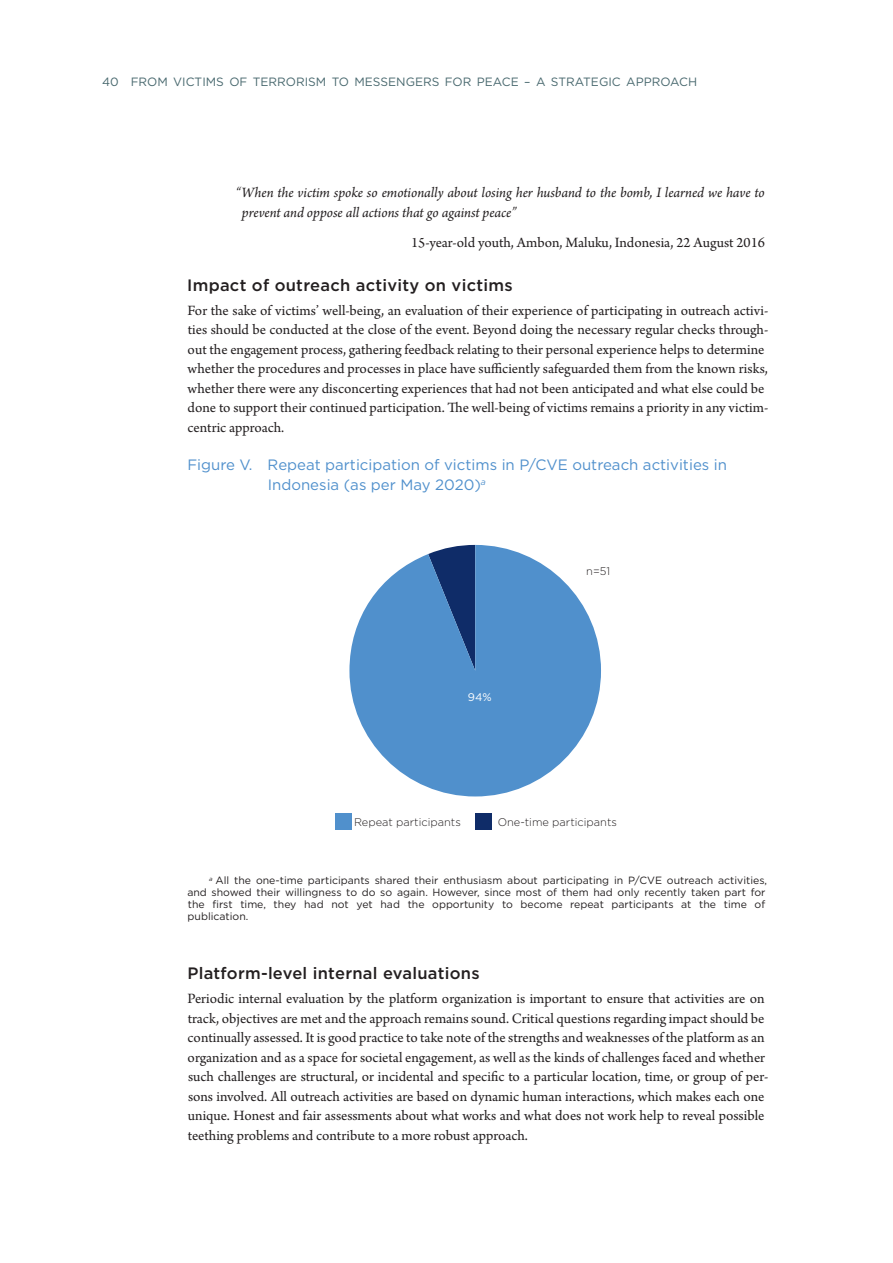
<style>
.page{position:relative;width:893px;height:1263px;background:#fff}
.page>*{position:absolute;margin:0;border:0;box-sizing:border-box;transform-origin:0 0}
.Head_C{font:500 16.5px "Gotham";letter-spacing:.015em;color:#231f20}
.Body_text{font:15px/19.5px "Arno Pro";color:#231f20}
.Body_text-2{font:italic 15px/19.5px "Arno Pro";letter-spacing:-.005em;color:#231f20}
.Figure_heading{font:15px/19.5px "Gotham";color:#5090cc}
.t1{font:12px "Gotham";color:#48686e}
.t2{font:300 11.1px "Gotham";color:#231f20}
.t3{font:11.1px "Gotham";color:#fff}
.Footnote{font:10.5px/12px "Gotham";color:#231f20}
</style>
<div class="page">
<svg style="left:349px;top:545px;width:252px;height:251px;fill:#5090cc"></svg>
<div style="left:335px;top:813px;width:17px;height:17px;background:#5090cc"></div>
<div style="left:476px;top:813px;width:16px;height:17px;background:#0f2c68"></div>
<p class="t1" style="left:102px;top:74px;width:597px">40 FROM VICTIMS OF TERRORISM TO MESSENGERS FOR PEACE – A STRATEGIC APPROACH</p>
<p class="Body_text-2" style="left:242px;top:184px;width:524px;text-indent:-6px">“When the victim spoke so emotionally about losing her husband to the bomb, I learned we have to prevent and oppose all actions that go against peace”</p>
<p class="Body_text" style="left:411px;top:233px;width:355px">15-year-old youth, Ambon, Maluku, Indonesia, 22 August 2016</p>
<h3 class="Head_C" style="left:187px;top:274px;width:327px">Impact of outreach activity on victims</h3>
<p class="Body_text" style="left:187px;top:301px;width:582px">For the sake of victims’ well-being, an evaluation of their experience of participating in outreach activi&shy;ties should be conducted at the close of the event. Beyond doing the necessary regular checks through&shy;out the engagement process, gathering feedback relating to their personal experience helps to determine whether the procedures and processes in place have sufficiently safeguarded them from the known risks, whether there were any disconcerting experiences that had not been anticipated and what else could be done to support their continued participation. The well-being of victims remains a priority in any victim&shy;centric approach.</p>
<p class="Figure_heading" style="left:268px;top:455px;width:461px;text-indent:-80px">Figure V. Repeat participation of victims in P/CVE outreach activities in<br>Indonesia (as per May 2020)<sup>a</sup></p>
<p class="t3" style="left:468px;top:690px;width:25px">94%</p>
<p class="t2" style="left:586px;top:564px;width:26px">n=51</p>
<p class="t2" style="left:354px;top:815px;width:108px">Repeat participants</p>
<p class="t2" style="left:498px;top:815px;width:121px">One-time participants</p>
<p class="Footnote" style="left:187px;top:874px;width:581px;text-indent:22px"><sup>a</sup> All the one-time participants shared their enthusiasm about participating in P/CVE outreach activities, and showed their willingness to do so again. However, since most of them had only recently taken part for the first time, they had not yet had the opportunity to become repeat participants at the time of publication.</p>
<h3 class="Head_C" style="left:187px;top:963px;width:294px">Platform-level internal evaluations</h3>
<p class="Body_text" style="left:187px;top:990px;width:582px">Periodic internal evaluation by the platform organization is important to ensure that activities are on track, objectives are met and the approach remains sound. Critical questions regarding impact should be continually assessed. It is good practice to take note of the strengths and weaknesses of the platform as an organization and as a space for societal engagement, as well as the kinds of challenges faced and whether such challenges are structural, or incidental and specific to a particular location, time, or group of per&shy;sons involved. All outreach activities are based on dynamic human interactions, which makes each one unique. Honest and fair assessments about what works and what does not work help to reveal possible teething problems and contribute to a more robust approach.</p>
</div>
